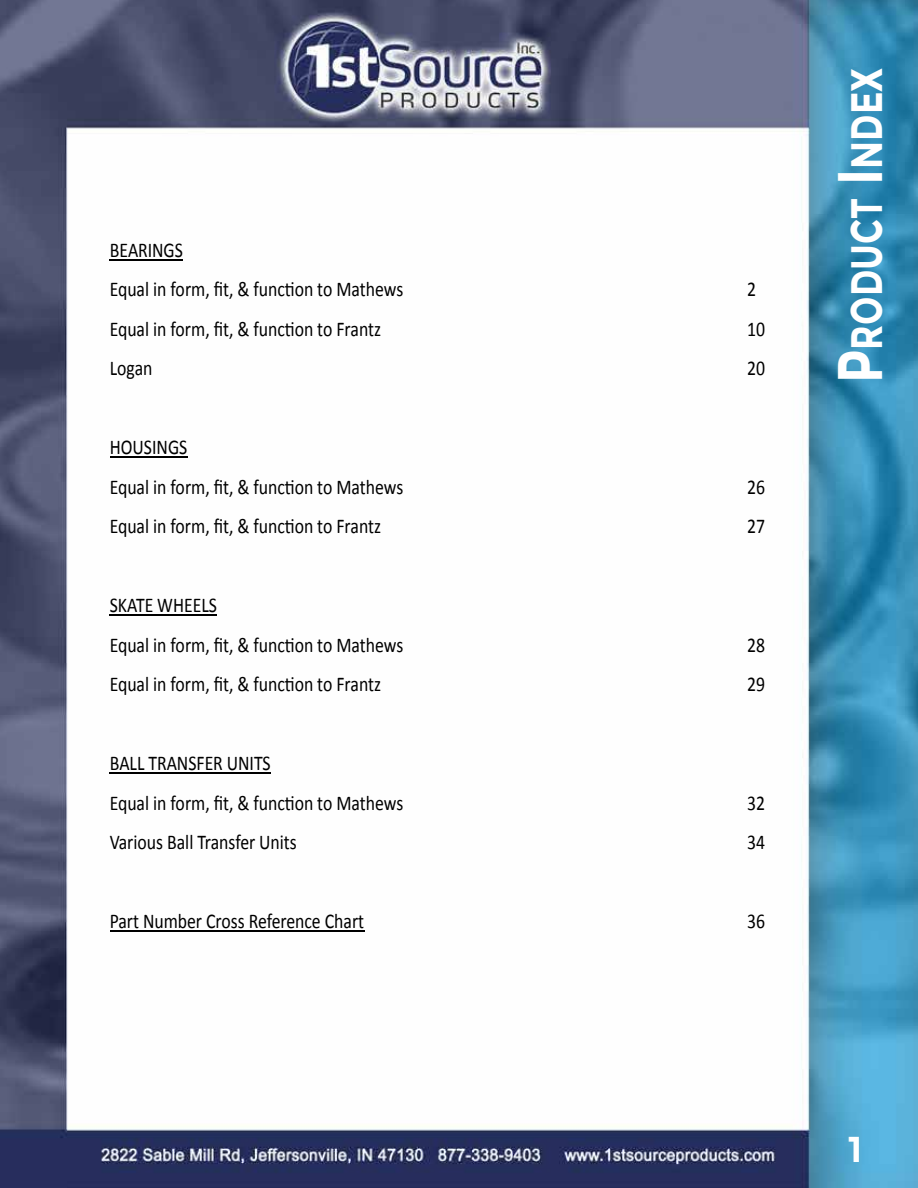
<style>
.page{position:relative;width:918px;height:1188px;background:#fff}
.page>*{position:absolute;margin:0;border:0;box-sizing:border-box;transform-origin:0 0}
.t1{font:700 44.1px "Montserrat";color:#fff;scale:.78 1}
.t2{font:700 36px "Montserrat";color:#fff}
.t3{font:21px/39.6px "Calibri";letter-spacing:-.005em;color:#000;scale:.84 1}
.s1{font-size:63px}
</style>
<div class="page">
<img style="left:0;top:0;width:918px;height:1188px">
<hr style="left:110px;top:259px;width:73px;height:1px;background:#000">
<hr style="left:110px;top:456px;width:77px;height:2px;background:#000">
<hr style="left:110px;top:614px;width:107px;height:2px;background:#000">
<hr style="left:110px;top:772px;width:161px;height:2px;background:#000">
<hr style="left:110px;top:931px;width:254px;height:1px;background:#000">
<p class="t3" style="left:110px;top:230px;width:351px">BEARINGS<br>Equal in form, fit, &amp; function to Mathews</p>
<p class="t3" style="left:747px;top:269px;width:12px">2</p>
<p class="t3" style="left:110px;top:309px;width:324px">Equal in form, fit, &amp; function to Frantz</p>
<p class="t3" style="left:747px;top:309px;width:23px">10</p>
<p class="t3" style="left:110px;top:348px;width:52px">Logan</p>
<p class="t3" style="left:747px;top:348px;width:23px">20</p>
<p class="t3" style="left:110px;top:427px;width:351px">HOUSINGS<br>Equal in form, fit, &amp; function to Mathews</p>
<p class="t3" style="left:747px;top:467px;width:23px">26</p>
<p class="t3" style="left:110px;top:506px;width:324px">Equal in form, fit, &amp; function to Frantz</p>
<p class="t3" style="left:747px;top:506px;width:23px">27</p>
<p class="t3" style="left:110px;top:585px;width:351px">SKATE WHEELS<br>Equal in form, fit, &amp; function to Mathews</p>
<p class="t3" style="left:747px;top:625px;width:23px">28</p>
<p class="t3" style="left:110px;top:664px;width:324px">Equal in form, fit, &amp; function to Frantz</p>
<p class="t3" style="left:747px;top:664px;width:23px">29</p>
<p class="t3" style="left:110px;top:743px;width:351px">BALL TRANSFER UNITS<br>Equal in form, fit, &amp; function to Mathews</p>
<p class="t3" style="left:747px;top:783px;width:23px">32</p>
<p class="t3" style="left:110px;top:822px;width:224px">Various Ball Transfer Units</p>
<p class="t3" style="left:747px;top:822px;width:23px">34</p>
<p class="t3" style="left:110px;top:901px;width:304px">Part Number Cross Reference Chart</p>
<p class="t3" style="left:747px;top:901px;width:23px">36</p>
<h1 class="t1" style="left:840px;top:383px;width:405px;rotate:-90deg"><span class="s1">P</span>roduct <span class="s1">I</span>ndex</h1>
<h2 class="t2" style="left:848px;top:1128px;width:16px">1</h2>
</div>
